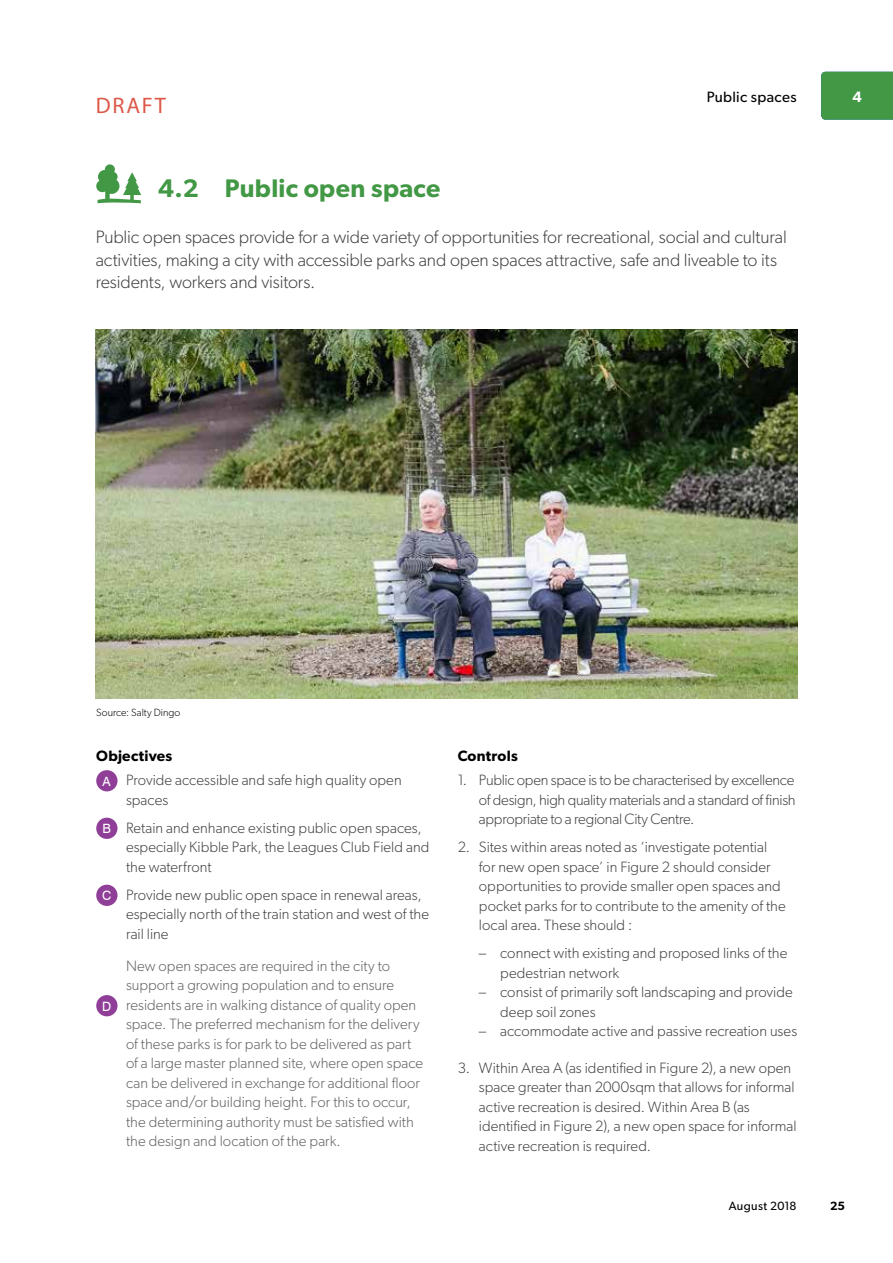
<style>
.page{position:relative;width:893px;height:1263px;background:#fff}
.page>*{position:absolute;margin:0;border:0;box-sizing:border-box;transform-origin:0 0}
.t1{font:600 25.5px "Gibson";letter-spacing:.015em;color:#429845}
.t2{font:22.5px "Myriad Pro";letter-spacing:.085em;color:#dd5949}
.t3{font:300 18px/22.5px "Gibson";letter-spacing:-.005em;color:#414042}
.t4{font:300 15px/19.5px "Gibson";color:#414042}
.t5{font:300 15px/19.5px "Gibson";letter-spacing:.005em;color:#616264}
.t6{font:15px "Gibson";letter-spacing:.025em;color:#000}
.t7{font:600 15px "Gibson";letter-spacing:.015em;color:#000}
.t8{font:600 15px "Gibson";color:#fff}
.t9{font:12.9px "Swiss 721 BT";color:#fff}
.t10{font:12px "Gibson";letter-spacing:.03em;color:#000}
.t11{font:600 12px "Gibson";color:#000}
.t12{font:300 10.5px "Gibson";letter-spacing:.005em;color:#000}
.s1{font-weight:600;color:#000}
.s2{font-family:"Swiss 721 BT";font-weight:400;font-size:12.9px;color:#fff}
.s3{font-family:"Swiss 721 BT"}
</style>
<div class="page">
<img style="left:96px;top:330px;width:701px;height:369px">
<div style="left:96px;top:770px;width:22px;height:21px;background:#903f98;border-radius:50%"></div>
<div style="left:96px;top:818px;width:22px;height:21px;background:#903f98;border-radius:50%"></div>
<div style="left:96px;top:885px;width:22px;height:21px;background:#903f98;border-radius:50%"></div>
<svg style="left:96px;top:164px;width:45px;height:39px"></svg>
<div style="left:96px;top:995px;width:22px;height:21px;background:#903f98;border-radius:50%"></div>
<div style="left:821px;top:72px;width:72px;height:48px;background:#429845"></div>
<h2 class="t2" style="left:96px;top:91px;width:72px">DRAFT</h2>
<p class="t6" style="left:706px;top:87px;width:92px">Public spaces</p>
<p class="t8" style="left:849px;top:88px;width:18px">1 04</p>
<h1 class="t1" style="left:158px;top:173px;width:284px">4.2 Public open space</h1>
<p class="t3" style="left:96px;top:225px;width:693px">Public open spaces provide for a wide variety of opportunities for recreational, social and cultural activities, making a city with accessible parks and open spaces attractive, safe and liveable to its residents, workers and visitors.</p>
<p class="t12" style="left:96px;top:706px;width:86px">Source: Salty Dingo</p>
<p class="t4" style="left:103px;top:744px;width:301px;line-height:23.7px;text-indent:-6px"><span class="s1">Objectives<br></span><span class="s2">A</span> Provide accessible and safe high quality open</p>
<p class="t4" style="left:102px;top:785px;width:321px;line-height:28px;text-indent:24px">spaces<br><span class="s2">B</span> Retain and enhance existing public open spaces,</p>
<p class="t4" style="left:126px;top:837px;width:305px">especially Kibble Park, the Leagues Club Field and the waterfront</p>
<p class="t4" style="left:126px;top:884px;width:305px;text-indent:-24px"><span class="s2">C</span> Provide new public open space in renewal areas, especially north of the train station and west of the rail line</p>
<p class="t5" style="left:126px;top:956px;width:299px">New open spaces are required in the city to support a growing population and to ensure residents are in walking distance of quality open space. The preferred mechanism for the delivery of these parks is for park to be delivered as part of a large master planned site, where open space can be delivered in exchange for additional floor space and/or building height. For this to occur, the determining authority must be satisfied with the design and location of the park.</p>
<p class="t9" style="left:102px;top:998px;width:11px">D</p>
<p class="t7" style="left:458px;top:747px;width:62px">Controls</p>
<p class="t4" style="left:479px;top:770px;width:318px;text-align:justify;text-indent:-21px">1. Public open space is to be characterised by excellence of design, high quality materials and a standard of finish appropriate to a regional City Centre.</p>
<p class="t4" style="left:479px;top:837px;width:308px;text-indent:-21px">2. Sites within areas noted as ‘investigate potential for new open space’ in Figure 2 should consider opportunities to provide smaller open spaces and pocket parks for to contribute to the amenity of the local area. These should :</p>
<p class="t4" style="left:500px;top:943px;width:289px;text-indent:-21px"><span class="s3">–</span> connect with existing and proposed links of the pedestrian network</p>
<p class="t4" style="left:500px;top:982px;width:294px;text-indent:-21px"><span class="s3">–</span> consist of primarily soft landscaping and provide deep soil zones</p>
<p class="t4" style="left:479px;top:1021px;width:320px"><span class="s3">–</span> accommodate active and passive recreation uses</p>
<p class="t4" style="left:479px;top:1057px;width:319px;text-indent:-21px">3. Within Area A (as identified in Figure 2), a new open space greater than 2000sqm that allows for informal active recreation is desired. Within Area B (as identified in Figure 2), a new open space for informal active recreation is required.</p>
<p class="t10" style="left:729px;top:1198px;width:69px">August 2018</p>
<p class="t11" style="left:830px;top:1198px;width:16px">25</p>
</div>
